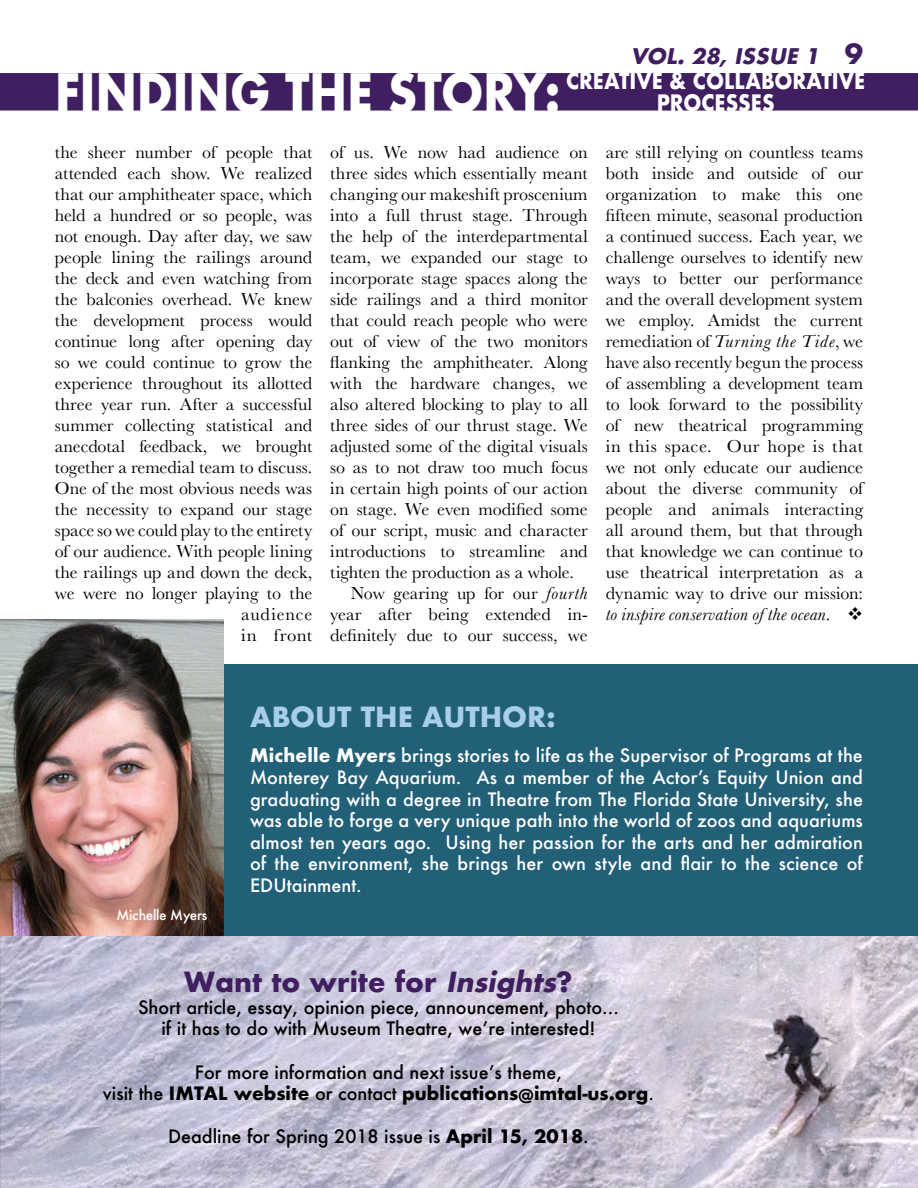
<style>
.page{position:relative;width:918px;height:1188px;background:#fff}
.page>*{position:absolute;margin:0;border:0;box-sizing:border-box;transform-origin:0 0}
.t1{font:700 51.45px "Futura";letter-spacing:-.01em;color:#fff;scale:.89 1}
.t2{font:700 27px "Futura";color:#3f1f5f}
.t3{font:700 27px "Futura";color:#a9ceed}
.t4{font:700 22.05px/21.3px "Futura";color:#fff;text-align:center;scale:.88 1}
.t5{font:italic 700 21px "Futura";color:#3f1f5f}
.t6{font:18px/21px "Baskerville";color:#000;text-align:right}
.t7{font:500 18px/21.6px "Futura";letter-spacing:.005em;color:#fff;text-align:justify}
.t8{font:500 18px/21.6px "Futura";color:#000;text-align:center}
.t9{font:500 13.5px "Futura";letter-spacing:-.02em;color:#fff}
.s1{font-style:normal;font-size:27px}
.s2{font-style:italic}
.s3{font-weight:700}
</style>
<div class="page">
<img style="left:0;top:936px;width:918px;height:252px">
<div style="left:0;top:664px;width:918px;height:272px;background:#226078"></div>
<div style="left:0;top:73px;width:918px;height:38px;background:#3f1f5f"></div>
<img style="left:0;top:619px;width:223px;height:317px">
<p class="t5" style="left:631px;top:41px;width:234px">VOL. 28, ISSUE 1 <span class="s1">9</span></p>
<h1 class="t1" style="left:55px;top:55px;width:569px">FINDING THE STORY:</h1>
<p class="t4" style="left:566px;top:70px;width:341px">CREATIVE &amp; COLLABORATIVE<br>PROCESSES</p>
<p class="t6" style="left:55px;top:142px;width:259px">the sheer number of people that attended each show. We realized that our amphitheater space, which held a hundred or so people, was not enough. Day after day, we saw people lining the railings around the deck and even watching from the balconies overhead. We knew the development process would continue long after opening day so we could continue to grow the experience throughout its allotted three year run. After a successful summer collecting statistical and anecdotal feedback, we brought together a remedial team to discuss.<br>One of the most obvious needs was the necessity to expand our stage space so we could play to the entirety of our audience. With people lining the railings up and down the deck, we were no longer playing to the audience<br>in front</p>
<p class="t6" style="left:330px;top:142px;width:259px">of us. We now had audience on</p>
<p class="t6" style="left:330px;top:163px;width:259px">three sides which essentially meant</p>
<p class="t6" style="left:330px;top:184px;width:259px">changing our makeshift proscenium</p>
<p class="t6" style="left:330px;top:205px;width:259px">into a full thrust stage. Through</p>
<p class="t6" style="left:330px;top:226px;width:259px">the help of the interdepartmental</p>
<p class="t6" style="left:330px;top:247px;width:259px">team, we expanded our stage to</p>
<p class="t6" style="left:330px;top:268px;width:259px">incorporate stage spaces along the</p>
<p class="t6" style="left:330px;top:289px;width:259px">side railings and a third monitor</p>
<p class="t6" style="left:330px;top:310px;width:259px">that could reach people who were</p>
<p class="t6" style="left:330px;top:331px;width:259px">out of view of the two monitors</p>
<p class="t6" style="left:330px;top:352px;width:259px">flanking the amphitheater. Along</p>
<p class="t6" style="left:330px;top:373px;width:259px">with the hardware changes, we</p>
<p class="t6" style="left:330px;top:394px;width:259px">also altered blocking to play to all</p>
<p class="t6" style="left:330px;top:415px;width:259px">three sides of our thrust stage. We</p>
<p class="t6" style="left:330px;top:436px;width:259px">adjusted some of the digital visuals</p>
<p class="t6" style="left:330px;top:457px;width:259px">so as to not draw too much focus</p>
<p class="t6" style="left:330px;top:478px;width:259px">in certain high points of our action</p>
<p class="t6" style="left:330px;top:499px;width:259px">on stage. We even modified some</p>
<p class="t6" style="left:330px;top:520px;width:259px">of our script, music and character</p>
<p class="t6" style="left:330px;top:541px;width:259px">introductions to streamline and</p>
<p class="t6" style="left:330px;top:562px;width:245px">tighten the production as a whole.</p>
<p class="t6" style="left:351px;top:583px;width:238px">Now gearing up for our <span class="s2">fourth</span></p>
<p class="t6" style="left:330px;top:604px;width:259px">year after being extended in-</p>
<p class="t6" style="left:330px;top:625px;width:259px">definitely due to our success, we</p>
<p class="t6" style="left:606px;top:142px;width:259px;text-align:justify">are still relying on countless teams both inside and outside of our organization to make this one fifteen minute, seasonal production a continued success. Each year, we challenge ourselves to identify new ways to better our performance and the overall development system we employ. Amidst the current remediation of <span class="s2">Turning the Tide</span>, we have also recently begun the process of assembling a development team to look forward to the possibility of new theatrical programming in this space. Our hope is that we not only educate our audience about the diverse community of people and animals interacting all around them, but that through that knowledge we can continue to use theatrical interpretation as a dynamic way to drive our mission: <span class="s2">to inspire conservation of the ocean</span>. ❖</p>
<h2 class="t3" style="left:250px;top:698px;width:307px">ABOUT THE AUTHOR:</h2>
<p class="t9" style="left:116px;top:906px;width:92px">Michelle Myers</p>
<p class="t7" style="left:250px;top:745px;width:614px"><span class="s3">Michelle Myers</span> brings stories to life as the Supervisor of Programs at the Monterey Bay Aquarium. As a member of the Actor’s Equity Union and graduating with a degree in Theatre from The Florida State University, she was able to forge a very unique path into the world of zoos and aquariums almost ten years ago. Using her passion for the arts and her admiration of the environment, she brings her own style and flair to the science of EDUtainment.</p>
<h2 class="t2" style="left:184px;top:963px;width:390px">Want to write for <span class="s2">Insights</span>?</h2>
<p class="t8" style="left:138px;top:996px;width:482px">Short article, essay, opinion piece, announcement, photo... if it has to do with Museum Theatre, we’re interested!</p>
<p class="t8" style="left:103px;top:1061px;width:553px">For more information and next issue’s theme,<br>visit the <span class="s3">IMTAL website</span> or contact <span class="s3">publications@imtal-us.org</span>.</p>
<p class="t8" style="left:168px;top:1126px;width:422px">Deadline for Spring 2018 issue is <span class="s3">April 15, 2018</span>.</p>
</div>
